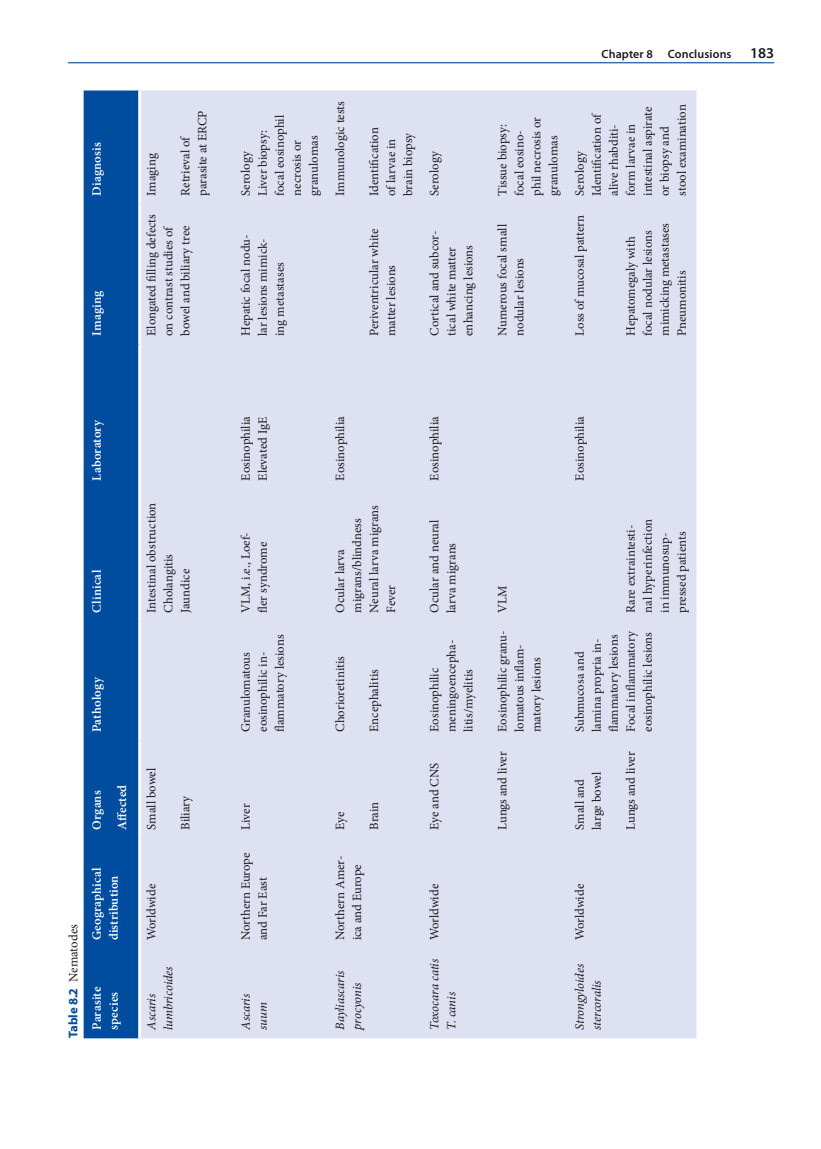
<style>
.page{position:relative;width:821px;height:1149px;background:#fff}
.page>*{position:absolute;margin:0;border:0;box-sizing:border-box;transform-origin:0 0}
.t1{font:12.75px/17px "Minion Pro";color:#1b1c20}
.t2{font:italic 12.75px/17px "Minion Pro";letter-spacing:-.01em;color:#1b1c20}
.t3{font:600 12.75px/17px "Minion Pro";letter-spacing:.015em;color:#fff}
.t4{font:600 12px "Myriad Pro";letter-spacing:.01em;color:#1b1c20}
.s1{font-size:15px}
.s2{font-family:"Myriad Pro";font-weight:700;color:#004d9f}
.s3{font-weight:600;color:#fff}
</style>
<div class="page">
<hr style="left:68px;top:62px;width:706px;height:1px;background:#004d9f">
<div style="left:84px;top:90px;width:54px;height:947px;background:#004d9f"></div>
<div style="left:141px;top:90px;width:555px;height:947px;background:#dee1f1"></div>
<p class="t3" style="left:89px;top:196px;width:55px;rotate:-90deg">Diagnosis</p>
<p class="t3" style="left:89px;top:336px;width:47px;rotate:-90deg">Imaging</p>
<p class="t1" style="left:143px;top:196px;width:44px;rotate:-90deg">Imaging</p>
<p class="t1" style="left:177px;top:196px;width:87px;rotate:-90deg">Retrieval of parasite at ERCP</p>
<p class="t1" style="left:143px;top:336px;width:123px;rotate:-90deg">Elongated filling defects on contrast studies of bowel and biliary tree</p>
<p class="t1" style="left:237px;top:196px;width:82px;rotate:-90deg">Serology<br>Liver biopsy: focal eosinophil necrosis or granulomas</p>
<p class="t1" style="left:331px;top:196px;width:96px;rotate:-90deg">Immunologic tests</p>
<p class="t1" style="left:237px;top:336px;width:103px;rotate:-90deg">Hepatic focal nodu&shy;lar lesions mimick&shy;ing metastases</p>
<p class="t4" style="left:601px;top:46px;width:174px">Chapter 8 Conclusions <span class="s1">183</span></p>
<p class="t1" style="left:365px;top:196px;width:70px;rotate:-90deg">Identification of larvae in brain biopsy</p>
<p class="t1" style="left:365px;top:336px;width:109px;rotate:-90deg">Periventricular white matter lesions</p>
<p class="t1" style="left:426px;top:196px;width:46px;rotate:-90deg">Serology</p>
<p class="t1" style="left:494px;top:196px;width:80px;rotate:-90deg">Tissue biopsy: focal eosino&shy;phil necrosis or granulomas</p>
<p class="t1" style="left:426px;top:336px;width:107px;rotate:-90deg">Cortical and subcor&shy;tical white matter enhancing lesions</p>
<p class="t1" style="left:494px;top:336px;width:113px;rotate:-90deg">Numerous focal small nodular lesions</p>
<p class="t1" style="left:571px;top:196px;width:93px;rotate:-90deg">Serology<br>Identification of alive rhabditi&shy;form larvae in intestinal aspirate or biopsy and stool examination</p>
<p class="t1" style="left:571px;top:336px;width:122px;rotate:-90deg">Loss of mucosal pattern</p>
<p class="t1" style="left:622px;top:336px;width:114px;rotate:-90deg">Hepatomegaly with focal nodular lesions mimicking metastases<br>Pneumonitis</p>
<p class="t3" style="left:89px;top:480px;width:62px;rotate:-90deg">Laboratory</p>
<p class="t3" style="left:89px;top:612px;width:44px;rotate:-90deg">Clinical</p>
<p class="t1" style="left:143px;top:612px;width:112px;rotate:-90deg">Intestinal obstruction<br>Cholangitis<br>Jaundice</p>
<p class="t3" style="left:89px;top:731px;width:56px;rotate:-90deg">Pathology</p>
<p class="t3" style="left:84px;top:829px;width:47px;line-height:25.5px;rotate:-90deg">Organs<br>Affected</p>
<p class="t3" style="left:89px;top:940px;width:74px;rotate:-90deg">Geographical distribution</p>
<p class="t1" style="left:62px;top:1029px;width:107px;line-height:23.1px;text-indent:-9px;rotate:-90deg"><span class="s2">Table 8.2</span> Nematodes<br><span class="s3">Parasite</span></p>
<p class="t3" style="left:106px;top:1029px;width:39px;rotate:-90deg">species</p>
<p class="t1" style="left:143px;top:829px;width:63px;rotate:-90deg">Small bowel</p>
<p class="t1" style="left:143px;top:940px;width:58px;rotate:-90deg">Worldwide</p>
<p class="t1" style="left:177px;top:829px;width:36px;rotate:-90deg">Biliary</p>
<p class="t2" style="left:143px;top:1029px;width:65px;rotate:-90deg">Ascaris lumbricoides</p>
<p class="t1" style="left:237px;top:480px;width:66px;rotate:-90deg">Eosinophilia<br>Elevated IgE</p>
<p class="t1" style="left:237px;top:612px;width:82px;rotate:-90deg">VLM, i.e., Loef&shy;fler syndrome</p>
<p class="t1" style="left:237px;top:731px;width:99px;rotate:-90deg">Granulomatous eosinophilic in&shy;flammatory lesions</p>
<p class="t1" style="left:237px;top:829px;width:28px;rotate:-90deg">Liver</p>
<p class="t1" style="left:237px;top:940px;width:90px;rotate:-90deg">Northern Europe and Far East</p>
<p class="t2" style="left:237px;top:1029px;width:38px;rotate:-90deg">Ascaris suum</p>
<p class="t1" style="left:331px;top:480px;width:66px;rotate:-90deg">Eosinophilia</p>
<p class="t1" style="left:331px;top:612px;width:109px;rotate:-90deg">Ocular larva migrans/blindness<br>Neural larva migrans<br>Fever</p>
<p class="t1" style="left:331px;top:731px;width:77px;rotate:-90deg">Chorioretinitis</p>
<p class="t1" style="left:365px;top:731px;width:64px;rotate:-90deg">Encephalitis</p>
<p class="t1" style="left:331px;top:829px;width:20px;rotate:-90deg">Eye</p>
<p class="t1" style="left:365px;top:829px;width:29px;rotate:-90deg">Brain</p>
<p class="t1" style="left:331px;top:940px;width:86px;rotate:-90deg">Northern Amer&shy;ica and Europe</p>
<p class="t2" style="left:331px;top:1029px;width:61px;rotate:-90deg">Bayliascaris procyonis</p>
<p class="t1" style="left:426px;top:480px;width:66px;rotate:-90deg">Eosinophilia</p>
<p class="t1" style="left:426px;top:612px;width:95px;rotate:-90deg">Ocular and neural larva migrans</p>
<p class="t1" style="left:494px;top:612px;width:29px;rotate:-90deg">VLM</p>
<p class="t1" style="left:426px;top:731px;width:94px;rotate:-90deg">Eosinophilic meningoencepha&shy;litis/myelitis</p>
<p class="t1" style="left:494px;top:731px;width:103px;rotate:-90deg">Eosinophilic granu&shy;lomatous inflam&shy;matory lesions</p>
<p class="t1" style="left:426px;top:829px;width:69px;rotate:-90deg">Eye and CNS</p>
<p class="t1" style="left:494px;top:829px;width:80px;rotate:-90deg">Lungs and liver</p>
<p class="t1" style="left:426px;top:940px;width:58px;rotate:-90deg">Worldwide</p>
<p class="t2" style="left:426px;top:1029px;width:73px;rotate:-90deg">Toxocara catis<br>T. canis</p>
<p class="t1" style="left:571px;top:480px;width:66px;rotate:-90deg">Eosinophilia</p>
<p class="t1" style="left:622px;top:612px;width:95px;rotate:-90deg">Rare extraintesti&shy;nal hyperinfection in immunosup&shy;pressed patients</p>
<p class="t1" style="left:571px;top:731px;width:102px;rotate:-90deg">Submucosa and lamina propria in&shy;flammatory lesions<br>Focal inflammatory eosinophilic lesions</p>
<p class="t1" style="left:571px;top:829px;width:59px;rotate:-90deg">Small and large bowel</p>
<p class="t1" style="left:622px;top:829px;width:80px;rotate:-90deg">Lungs and liver</p>
<p class="t1" style="left:571px;top:940px;width:58px;rotate:-90deg">Worldwide</p>
<p class="t2" style="left:571px;top:1029px;width:67px;rotate:-90deg">Strongyloides stercoralis</p>
</div>
